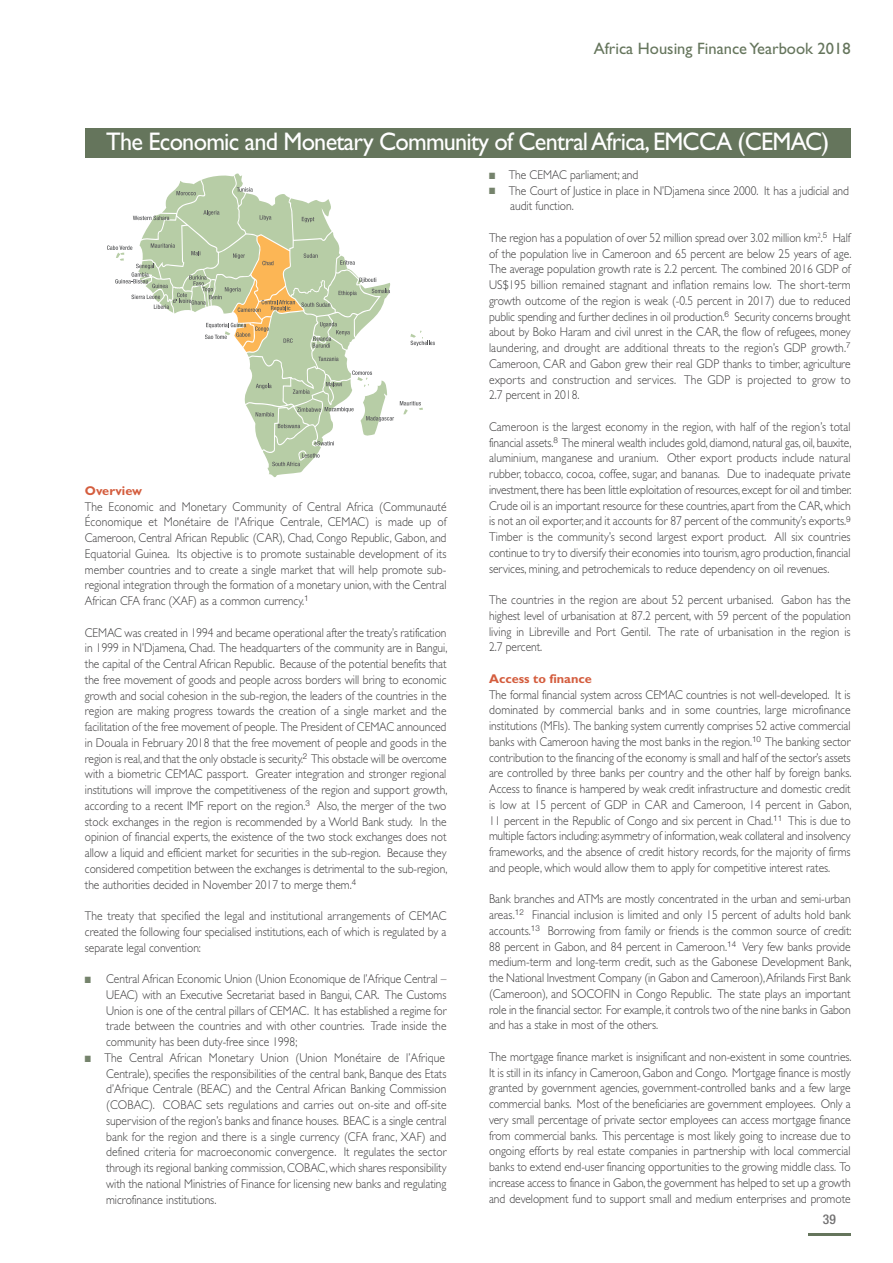
<style>
.page{position:relative;width:893px;height:1263px;background:#fff}
.page>*{position:absolute;margin:0;border:0;box-sizing:border-box;transform-origin:0 0}
.t1{font:25.5px "Gill Sans";letter-spacing:-.03em;color:#fff;scale:.95 1}
.t2{font:16.5px "Gill Sans Std";color:#65755c}
.t3{font:500 condensed 13.5px "Helvetica Neue LT Std";color:#727172}
.t4{font:300 12.75px/15.8px "Gill Sans Std";color:#3c3b3c;text-align:justify;scale:.9 1}
.t5{font:700 12.75px "Gill Sans Std";color:#d45d3e}
.s1{color:#75836c}
</style>
<div class="page">
<div style="left:85px;top:128px;width:765px;height:29px;background:#65755c"></div>
<svg style="left:400px;top:401px;width:23px;height:13px"></svg>
<svg style="left:410px;top:330px;width:25px;height:16px"></svg>
<svg style="left:107px;top:174px;width:287px;height:303px"></svg>
<hr style="left:808px;top:1233px;width:42px;height:2px;background:#65755c">
<p class="t2" style="left:593px;top:39px;width:258px">Africa Housing Finance Yearbook 2018</p>
<h1 class="t1" style="left:106px;top:132px;width:762px">The Economic and Monetary Community of Central Africa, EMCCA (CEMAC)</h1>
<p class="t4" style="left:489px;top:168px;width:167px"><span class="s1">■</span> The CEMAC parliament; and</p>
<p class="t4" style="left:510px;top:184px;width:378px;text-indent:-21px"><span class="s1">■</span> The Court of Justice in place in N’Djamena since 2000. It has a judicial and audit function.</p>
<p class="t4" style="left:489px;top:231px;width:404px">The region has a population of over 52 million spread over 3.02 million km<sup>2</sup>.<sup>5</sup> Half of the population live in Cameroon and 65 percent are below 25 years of age.<br>The average population growth rate is 2.2 percent. The combined 2016 GDP of US$195 billion remained stagnant and inflation remains low. The short-term growth outcome of the region is weak (-0.5 percent in 2017) due to reduced public spending and further declines in oil production.<sup>6</sup> Security concerns brought about by Boko Haram and civil unrest in the CAR, the flow of refugees, money laundering, and drought are additional threats to the region’s GDP growth.<sup>7<br></sup>Cameroon, CAR and Gabon grew their real GDP thanks to timber, agriculture exports and construction and services. The GDP is projected to grow to 2.7 percent in 2018.</p>
<p class="t4" style="left:489px;top:420px;width:404px">Cameroon is the largest economy in the region, with half of the region’s total financial assets.<sup>8</sup> The mineral wealth includes gold, diamond, natural gas, oil, bauxite, aluminium, manganese and uranium. Other export products include natural rubber, tobacco, cocoa, coffee, sugar, and bananas. Due to inadequate private investment, there has been little exploitation of resources, except for oil and timber.<br>Crude oil is an important resource for these countries, apart from the CAR, which is not an oil exporter, and it accounts for 87 percent of the community’s exports.<sup>9<br></sup>Timber is the community’s second largest export product. All six countries continue to try to diversify their economies into tourism, agro production, financial services, mining, and petrochemicals to reduce dependency on oil revenues.</p>
<p class="t4" style="left:489px;top:593px;width:403px">The countries in the region are about 52 percent urbanised. Gabon has the highest level of urbanisation at 87.2 percent, with 59 percent of the population living in Libreville and Port Gentil. The rate of urbanisation in the region is 2.7 percent.</p>
<p class="t5" style="left:489px;top:674px;width:104px">Access to finance</p>
<p class="t4" style="left:489px;top:688px;width:404px">The formal financial system across CEMAC countries is not well-developed. It is dominated by commercial banks and in some countries, large microfinance institutions (MFIs). The banking system currently comprises 52 active commercial banks with Cameroon having the most banks in the region.<sup>10</sup> The banking sector contribution to the financing of the economy is small and half of the sector’s assets are controlled by three banks per country and the other half by foreign banks.<br>Access to finance is hampered by weak credit infrastructure and domestic credit is low at 15 percent of GDP in CAR and Cameroon, 14 percent in Gabon, 11 percent in the Republic of Congo and six percent in Chad.<sup>11</sup> This is due to multiple factors including: asymmetry of information, weak collateral and insolvency frameworks, and the absence of credit history records, for the majority of firms and people, which would allow them to apply for competitive interest rates.</p>
<p class="t4" style="left:489px;top:893px;width:404px">Bank branches and ATMs are mostly concentrated in the urban and semi-urban areas.<sup>12</sup> Financial inclusion is limited and only 15 percent of adults hold bank accounts.<sup>13</sup> Borrowing from family or friends is the common source of credit:<br>88 percent in Gabon, and 84 percent in Cameroon.<sup>14</sup> Very few banks provide medium-term and long-term credit, such as the Gabonese Development Bank, the National Investment Company (in Gabon and Cameroon), Afrilands First Bank (Cameroon), and SOCOFIN in Congo Republic. The state plays an important role in the financial sector. For example, it controls two of the nine banks in Gabon and has a stake in most of the others.</p>
<p class="t4" style="left:489px;top:1050px;width:404px">The mortgage finance market is insignificant and non-existent in some countries.<br>It is still in its infancy in Cameroon, Gabon and Congo. Mortgage finance is mostly granted by government agencies, government-controlled banks and a few large commercial banks. Most of the beneficiaries are government employees. Only a very small percentage of private sector employees can access mortgage finance from commercial banks. This percentage is most likely going to increase due to ongoing efforts by real estate companies in partnership with local commercial banks to extend end-user financing opportunities to the growing middle class. To increase access to finance in Gabon, the government has helped to set up a growth and development fund to support small and medium enterprises and promote</p>
<p class="t5" style="left:85px;top:486px;width:59px">Overview</p>
<p class="t4" style="left:85px;top:500px;width:403px">The Economic and Monetary Community of Central Africa (Communauté Économique et Monétaire de l'Afrique Centrale, CEMAC) is made up of Cameroon, Central African Republic (CAR), Chad, Congo Republic, Gabon, and Equatorial Guinea. Its objective is to promote sustainable development of its member countries and to create a single market that will help promote sub&shy;regional integration through the formation of a monetary union, with the Central African CFA franc (XAF) as a common currency.<sup>1</sup></p>
<p class="t4" style="left:85px;top:626px;width:404px">CEMAC was created in 1994 and became operational after the treaty’s ratification in 1999 in N’Djamena, Chad. The headquarters of the community are in Bangui, the capital of the Central African Republic. Because of the potential benefits that the free movement of goods and people across borders will bring to economic growth and social cohesion in the sub-region, the leaders of the countries in the region are making progress towards the creation of a single market and the facilitation of the free movement of people. The President of CEMAC announced in Douala in February 2018 that the free movement of people and goods in the region is real, and that the only obstacle is security.<sup>2</sup> This obstacle will be overcome with a biometric CEMAC passport. Greater integration and stronger regional institutions will improve the competitiveness of the region and support growth, according to a recent IMF report on the region.<sup>3</sup> Also, the merger of the two stock exchanges in the region is recommended by a World Bank study. In the opinion of financial experts, the existence of the two stock exchanges does not allow a liquid and efficient market for securities in the sub-region. Because they considered competition between the exchanges is detrimental to the sub-region, the authorities decided in November 2017 to merge them.<sup>4</sup></p>
<p class="t4" style="left:85px;top:909px;width:403px">The treaty that specified the legal and institutional arrangements of CEMAC created the following four specialised institutions, each of which is regulated by a separate legal convention:</p>
<p class="t4" style="left:106px;top:972px;width:380px;text-indent:-21px"><span class="s1">■</span> Central African Economic Union (Union Economique de l’Afrique Central – UEAC) with an Executive Secretariat based in Bangui, CAR. The Customs Union is one of the central pillars of CEMAC. It has established a regime for trade between the countries and with other countries. Trade inside the community has been duty-free since 1998;</p>
<p class="t4" style="left:106px;top:1051px;width:380px;text-align:left;text-indent:-21px"><span class="s1">■</span> The Central African Monetary Union (Union Monétaire de l’Afrique Centrale), specifies the responsibilities of the central bank, Banque des Etats d’Afrique Centrale (BEAC) and the Central African Banking Commission (COBAC). COBAC sets regulations and carries out on-site and off-site supervision of the region’s banks and finance houses. BEAC is a single central bank for the region and there is a single currency (CFA franc, XAF) and defined criteria for macroeconomic convergence. It regulates the sector through its regional banking commission, COBAC, which shares responsibility with the national Ministries of Finance for licensing new banks and regulating microfinance institutions.</p>
<p class="t3" style="left:822px;top:1211px;width:14px">39</p>
</div>
